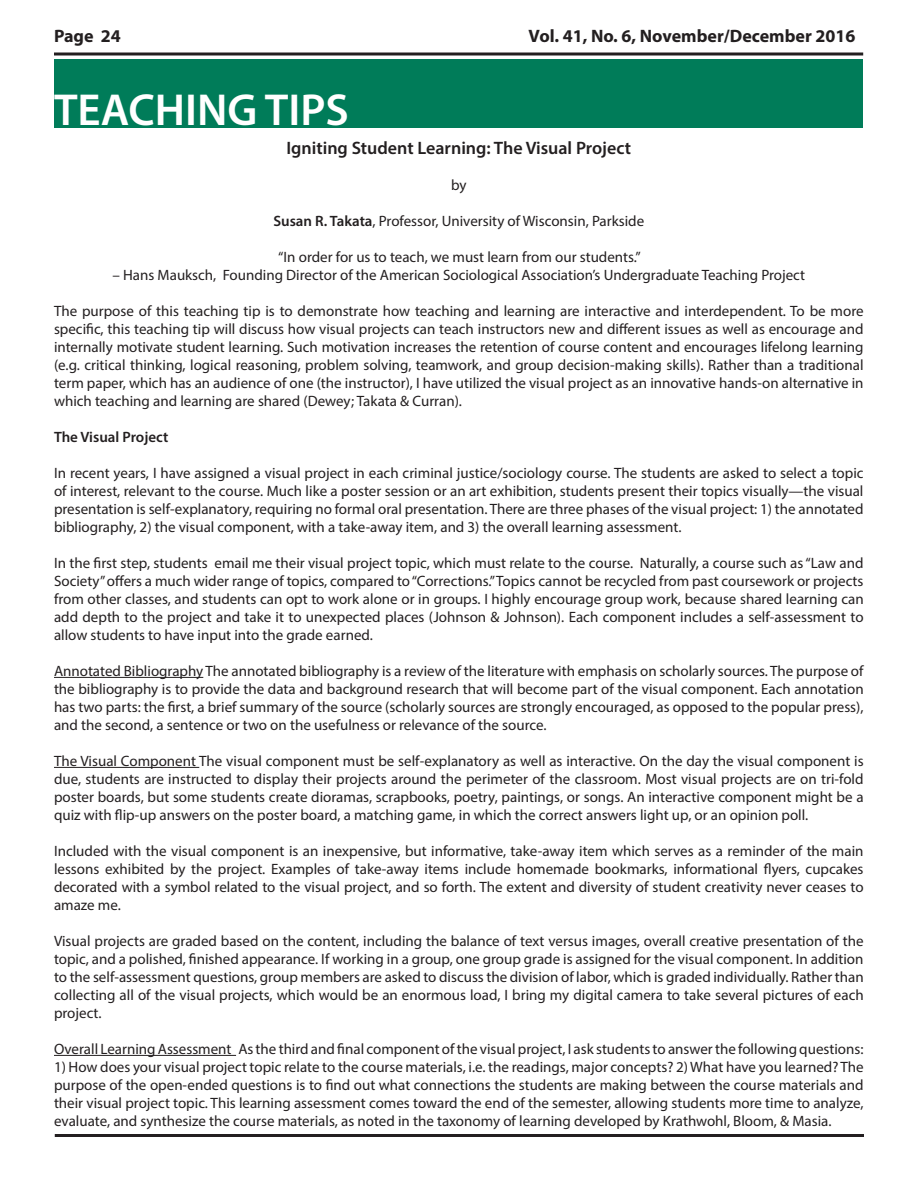
<style>
.page{position:relative;width:918px;height:1188px;background:#fff}
.page>*{position:absolute;margin:0;border:0;box-sizing:border-box;transform-origin:0 0}
.t1{font:600 45px "Myriad Pro";color:#fff}
.t2{font:600 18px "Myriad Pro";color:#231f20}
.t3{font:700 18px "Myriad Pro";color:#231f20}
.t4{font:15px/18px "Myriad Pro";color:#231f20;text-align:justify}
.t5{font:600 15px "Myriad Pro";color:#231f20}
.s1{font-weight:600}
</style>
<div class="page">
<svg style="left:54px;top:52px;width:809px;height:4px;background:#595657"></svg>
<hr style="left:55px;top:1134px;width:809px;height:3px;background:#231f20">
<div style="left:54px;top:59px;width:808px;height:68px;background:#007c59"></div>
<hr style="left:54px;top:677px;width:149px;height:1px;background:#231f20">
<hr style="left:54px;top:767px;width:145px;height:1px;background:#231f20">
<hr style="left:54px;top:1055px;width:182px;height:1px;background:#231f20">
<p class="t3" style="left:54px;top:24px;width:68px">Page 24</p>
<p class="t3" style="left:529px;top:24px;width:328px">Vol. 41, No. 6, November/December 2016</p>
<p class="t1" style="left:54px;top:82px;width:296px">TEACHING TIPS</p>
<p class="t2" style="left:287px;top:136px;width:346px">Igniting Student Learning: The Visual Project</p>
<p class="t4" style="left:451px;top:176px;width:17px">by</p>
<p class="t4" style="left:273px;top:212px;width:372px"><span class="s1">Susan R. Takata</span>, Professor, University of Wisconsin, Parkside</p>
<p class="t4" style="left:278px;top:248px;width:364px">“In order for us to teach, we must learn from our students.”</p>
<p class="t4" style="left:113px;top:266px;width:694px">– Hans Mauksch, Founding Director of the American Sociological Association’s Undergraduate Teaching Project</p>
<p class="t4" style="left:54px;top:302px;width:811px">The purpose of this teaching tip is to demonstrate how teaching and learning are interactive and interdependent. To be more specific, this teaching tip will discuss how visual projects can teach instructors new and different issues as well as encourage and internally motivate student learning. Such motivation increases the retention of course content and encourages lifelong learning (e.g. critical thinking, logical reasoning, problem solving, teamwork, and group decision-making skills). Rather than a traditional term paper, which has an audience of one (the instructor), I have utilized the visual project as an innovative hands-on alternative in which teaching and learning are shared (Dewey; Takata &amp; Curran).</p>
<p class="t5" style="left:54px;top:427px;width:116px">The Visual Project</p>
<p class="t4" style="left:54px;top:464px;width:811px">In recent years, I have assigned a visual project in each criminal justice/sociology course. The students are asked to select a topic of interest, relevant to the course. Much like a poster session or an art exhibition, students present their topics visually—the visual presentation is self-explanatory, requiring no formal oral presentation. There are three phases of the visual project: 1) the annotated bibliography, 2) the visual component, with a take-away item, and 3) the overall learning assessment.</p>
<p class="t4" style="left:54px;top:554px;width:811px">In the first step, students email me their visual project topic, which must relate to the course. Naturally, a course such as “Law and Society” offers a much wider range of topics, compared to “Corrections.” Topics cannot be recycled from past coursework or projects from other classes, and students can opt to work alone or in groups. I highly encourage group work, because shared learning can add depth to the project and take it to unexpected places (Johnson &amp; Johnson). Each component includes a self-assessment to allow students to have input into the grade earned.</p>
<p class="t4" style="left:54px;top:662px;width:811px">Annotated Bibliography The annotated bibliography is a review of the literature with emphasis on scholarly sources. The purpose of the bibliography is to provide the data and background research that will become part of the visual component. Each annotation has two parts: the first, a brief summary of the source (scholarly sources are strongly encouraged, as opposed to the popular press), and the second, a sentence or two on the usefulness or relevance of the source.</p>
<p class="t4" style="left:54px;top:752px;width:811px">The Visual Component The visual component must be self-explanatory as well as interactive. On the day the visual component is due, students are instructed to display their projects around the perimeter of the classroom. Most visual projects are on tri-fold poster boards, but some students create dioramas, scrapbooks, poetry, paintings, or songs. An interactive component might be a quiz with flip-up answers on the poster board, a matching game, in which the correct answers light up, or an opinion poll.</p>
<p class="t4" style="left:54px;top:842px;width:811px">Included with the visual component is an inexpensive, but informative, take-away item which serves as a reminder of the main lessons exhibited by the project. Examples of take-away items include homemade bookmarks, informational flyers, cupcakes decorated with a symbol related to the visual project, and so forth. The extent and diversity of student creativity never ceases to amaze me.</p>
<p class="t4" style="left:54px;top:932px;width:811px">Visual projects are graded based on the content, including the balance of text versus images, overall creative presentation of the topic, and a polished, finished appearance. If working in a group, one group grade is assigned for the visual component. In addition to the self-assessment questions, group members are asked to discuss the division of labor, which is graded individually. Rather than collecting all of the visual projects, which would be an enormous load, I bring my digital camera to take several pictures of each project.</p>
<p class="t4" style="left:54px;top:1040px;width:811px">Overall Learning Assessment As the third and final component of the visual project, I ask students to answer the following questions:</p>
<p class="t4" style="left:54px;top:1058px;width:811px">1) How does your visual project topic relate to the course materials, i.e. the readings, major concepts? 2) What have you learned? The purpose of the open-ended questions is to find out what connections the students are making between the course materials and their visual project topic. This learning assessment comes toward the end of the semester, allowing students more time to analyze, evaluate, and synthesize the course materials, as noted in the taxonomy of learning developed by Krathwohl, Bloom, &amp; Masia.</p>
</div>
